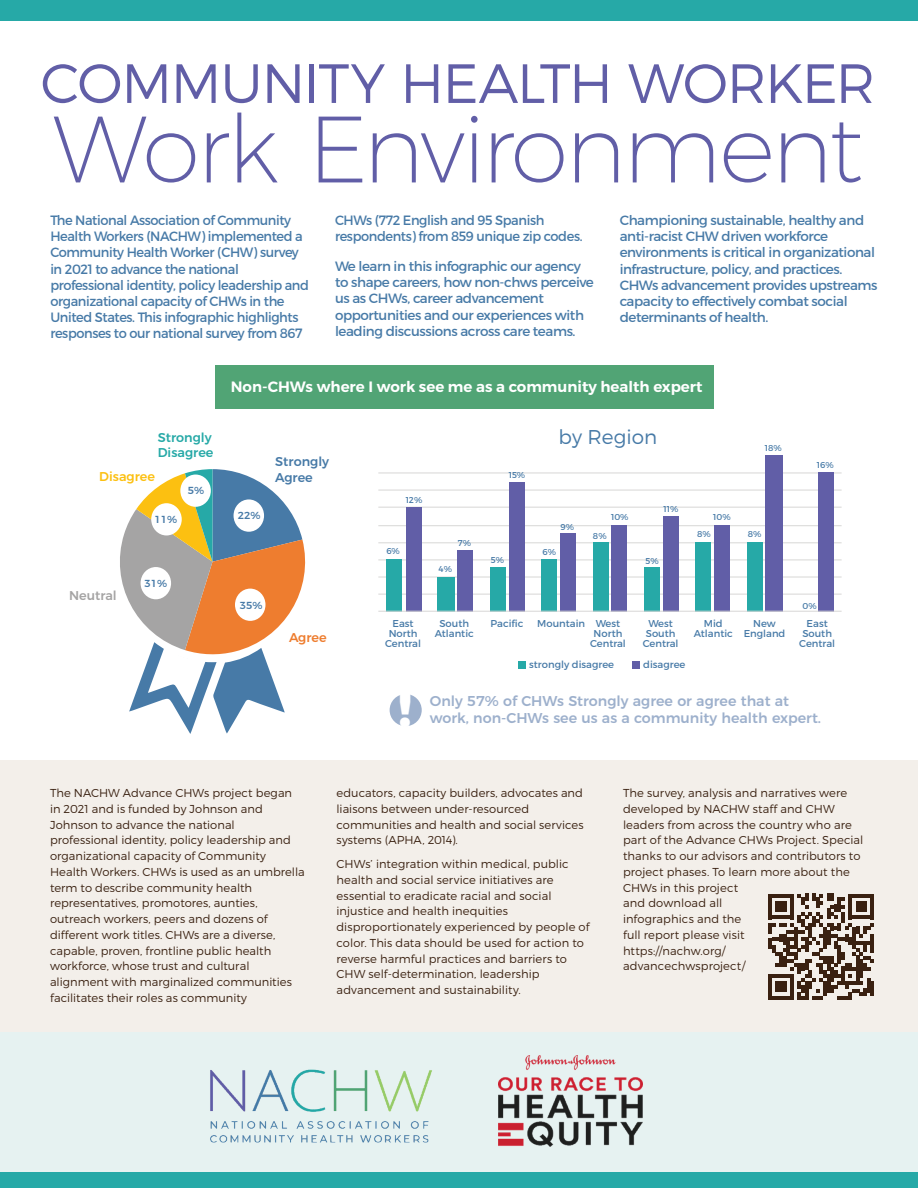
<style>
.page{position:relative;width:918px;height:1188px;background:#fff}
.page>*{position:absolute;margin:0;border:0;box-sizing:border-box;transform-origin:0 0}
.t1{font:200 94.2px "Montserrat";letter-spacing:-.035em;color:#615ea7}
.t2{font:300 55.2px "Montserrat";letter-spacing:-.025em;color:#615ea7}
.t3{font:900 48.45px "Montserrat";color:#fff}
.t4{font:300 19.95px "Montserrat";color:#477aa7}
.t5{font:600 15px "Montserrat";color:#fff}
.t6{font:500 14.25px "Montserrat";color:#9db0cc}
.t7{font:13.5px/16.2px "Montserrat";letter-spacing:-.03em;color:#477aa7}
.t8{font:13.5px/16.2px "Montserrat";letter-spacing:-.03em;color:#477aa7;scale:.96 1}
.t9{font:500 12.75px/15.3px "Montserrat";color:#26a9a7}
.t10{font:500 12.75px/15.3px "Montserrat";color:#477aa7}
.t11{font:500 12.75px "Montserrat";color:#fcc011}
.t12{font:500 12.75px "Montserrat";color:#a5a4a4}
.t13{font:500 12.75px "Montserrat";color:#ee7d2f}
.t14{font:300 11.55px/15.8px "Montserrat";letter-spacing:.005em;color:#3a2111}
.t15{font:500 10.2px "Montserrat";color:#477aa7}
.t16{font:10.05px/10.1px "Montserrat";color:#477aa7;text-align:center}
.t17{font:8.55px "Montserrat";color:#477aa7}
</style>
<div class="page">
<div style="left:0;top:760px;width:918px;height:273px;background:#f3efea"></div>
<div style="left:0;top:1032px;width:918px;height:156px;background:#e6f2f1"></div>
<div style="left:0;top:0;width:918px;height:20px;background:#26a9a7"></div>
<div style="left:0;top:1172px;width:918px;height:16px;background:#26a9a7"></div>
<img style="left:210px;top:1069px;width:222px;height:74px">
<img style="left:499px;top:1056px;width:143px;height:90px">
<div style="left:215px;top:366px;width:499px;height:43px;background:#51a475"></div>
<svg style="left:120px;top:469px;width:186px;height:265px"></svg>
<div style="left:234px;top:499px;width:30px;height:33px;background:#fff;border-radius:50%"></div>
<div style="left:235px;top:589px;width:30px;height:32px;background:#fff;border-radius:50%"></div>
<div style="left:141px;top:567px;width:30px;height:32px;background:#fff;border-radius:50%"></div>
<div style="left:151px;top:503px;width:31px;height:32px;background:#fff;border-radius:50%"></div>
<div style="left:180px;top:475px;width:31px;height:32px;background:#fff;border-radius:50%"></div>
<hr style="left:378px;top:594px;width:464px;height:1px;background:#dad9d8">
<hr style="left:378px;top:576px;width:464px;height:2px;background:#dad9d8">
<hr style="left:378px;top:559px;width:464px;height:1px;background:#dad9d8">
<hr style="left:378px;top:542px;width:464px;height:1px;background:#dad9d8">
<hr style="left:378px;top:525px;width:464px;height:1px;background:#dad9d8">
<hr style="left:378px;top:507px;width:464px;height:1px;background:#dad9d8">
<hr style="left:378px;top:490px;width:464px;height:1px;background:#dad9d8">
<hr style="left:378px;top:472px;width:464px;height:1px;background:#dad9d8">
<div style="left:490px;top:568px;width:16px;height:44px;background:#26a9a7"></div>
<div style="left:542px;top:559px;width:15px;height:53px;background:#26a9a7"></div>
<div style="left:386px;top:559px;width:16px;height:53px;background:#26a9a7"></div>
<div style="left:437px;top:578px;width:18px;height:34px;background:#26a9a7"></div>
<div style="left:747px;top:542px;width:15px;height:70px;background:#26a9a7"></div>
<div style="left:696px;top:542px;width:15px;height:70px;background:#26a9a7"></div>
<div style="left:593px;top:542px;width:16px;height:70px;background:#26a9a7"></div>
<div style="left:644px;top:568px;width:16px;height:44px;background:#26a9a7"></div>
<div style="left:560px;top:534px;width:16px;height:78px;background:#615ea7"></div>
<div style="left:509px;top:482px;width:15px;height:130px;background:#615ea7"></div>
<div style="left:611px;top:525px;width:16px;height:87px;background:#615ea7"></div>
<div style="left:406px;top:508px;width:16px;height:104px;background:#615ea7"></div>
<div style="left:457px;top:551px;width:16px;height:61px;background:#615ea7"></div>
<div style="left:765px;top:455px;width:17px;height:157px;background:#615ea7"></div>
<div style="left:818px;top:472px;width:16px;height:140px;background:#615ea7"></div>
<div style="left:714px;top:525px;width:16px;height:87px;background:#615ea7"></div>
<div style="left:663px;top:516px;width:15px;height:96px;background:#615ea7"></div>
<hr style="left:378px;top:611px;width:464px;height:1px;background:#dad9d8">
<div style="left:519px;top:661px;width:7px;height:7px;background:#26a9a7"></div>
<div style="left:633px;top:661px;width:7px;height:7px;background:#615ea7"></div>
<div style="left:390px;top:694px;width:32px;height:32px;background:#9db0cc;border-radius:50%"></div>
<hr style="left:768px;top:894px;width:4px;height:25px;background:#3a2111">
<hr style="left:768px;top:923px;width:4px;height:11px;background:#3a2111">
<hr style="left:768px;top:938px;width:4px;height:11px;background:#3a2111">
<hr style="left:768px;top:974px;width:4px;height:26px;background:#3a2111">
<svg style="left:772px;top:894px;width:102px;height:106px"></svg>
<hr style="left:871px;top:981px;width:3px;height:15px;background:#3a2111">
<h2 class="t2" style="left:41px;top:50px;width:836px">COMMUNITY HEALTH WORKER</h2>
<h1 class="t1" style="left:53px;top:77px;width:812px">Work Environment</h1>
<p class="t8" style="left:50px;top:212px;width:271px">The National Association of Community Health Workers (NACHW) implemented a Community Health Worker (CHW) survey in 2021 to advance the national professional identity, policy leadership and organizational capacity of CHWs in the United States. This infographic highlights responses to our national survey from 867</p>
<p class="t8" style="left:335px;top:212px;width:259px">CHWs (772 English and 95 Spanish respondents) from 859 unique zip codes.</p>
<p class="t7" style="left:335px;top:258px;width:260px">We learn in this infographic our agency to shape careers, how non-chws perceive us as CHWs, career advancement opportunities and our experiences with leading discussions across care teams.</p>
<p class="t7" style="left:620px;top:212px;width:259px">Championing sustainable, healthy and anti-racist CHW driven workforce environments is critical in organizational infrastructure, policy, and practices.<br>CHWs advancement provides upstreams capacity to effectively combat social determinants of health.</p>
<p class="t9" style="left:158px;top:429px;width:57px">Strongly<br>Disagree</p>
<p class="t11" style="left:99px;top:466px;width:57px">Disagree</p>
<p class="t15" style="left:155px;top:511px;width:24px">11%</p>
<p class="t15" style="left:188px;top:483px;width:18px">5%</p>
<p class="t12" style="left:69px;top:585px;width:49px">Neutral</p>
<p class="t15" style="left:144px;top:575px;width:24px">31%</p>
<p class="t5" style="left:231px;top:377px;width:473px">Non-CHWs where I work see me as a community health expert</p>
<p class="t15" style="left:238px;top:507px;width:24px">22%</p>
<p class="t10" style="left:275px;top:453px;width:55px">Strongly<br>Agree</p>
<p class="t15" style="left:240px;top:597px;width:24px">35%</p>
<p class="t17" style="left:406px;top:495px;width:18px">12%</p>
<p class="t17" style="left:386px;top:546px;width:15px">6%</p>
<p class="t17" style="left:458px;top:538px;width:15px">7%</p>
<p class="t17" style="left:439px;top:564px;width:15px">4%</p>
<p class="t17" style="left:509px;top:470px;width:18px">15%</p>
<p class="t17" style="left:491px;top:555px;width:15px">5%</p>
<h3 class="t4" style="left:559px;top:425px;width:100px">by Region</h3>
<p class="t17" style="left:561px;top:521px;width:15px">9%</p>
<p class="t17" style="left:543px;top:547px;width:15px">6%</p>
<p class="t17" style="left:611px;top:512px;width:19px">10%</p>
<p class="t17" style="left:593px;top:530px;width:15px">8%</p>
<p class="t17" style="left:664px;top:504px;width:16px">11%</p>
<p class="t17" style="left:646px;top:555px;width:15px">5%</p>
<p class="t17" style="left:713px;top:512px;width:19px">10%</p>
<p class="t17" style="left:697px;top:529px;width:15px">8%</p>
<p class="t17" style="left:765px;top:443px;width:18px">18%</p>
<p class="t17" style="left:748px;top:529px;width:15px">8%</p>
<p class="t17" style="left:817px;top:459px;width:18px">16%</p>
<p class="t17" style="left:802px;top:601px;width:16px">0%</p>
<p class="t13" style="left:289px;top:627px;width:39px">Agree</p>
<p class="t16" style="left:385px;top:619px;width:37px">East<br>North<br>Central</p>
<h3 class="t3" style="left:398px;top:680px;width:16px">!</h3>
<p class="t16" style="left:491px;top:619px;width:34px">Pacific</p>
<p class="t16" style="left:537px;top:619px;width:49px">Mountain</p>
<p class="t16" style="left:643px;top:619px;width:37px">West<br>South<br>Central</p>
<p class="t16" style="left:694px;top:619px;width:41px">Mid<br>Atlantic</p>
<p class="t16" style="left:435px;top:619px;width:41px">South<br>Atlantic</p>
<p class="t16" style="left:799px;top:619px;width:37px">East<br>South<br>Central</p>
<p class="t16" style="left:590px;top:619px;width:37px">West<br>North<br>Central</p>
<p class="t16" style="left:744px;top:619px;width:43px">New<br>England</p>
<p class="t16" style="left:529px;top:660px;width:86px">strongly disagree</p>
<p class="t16" style="left:643px;top:660px;width:44px">disagree</p>
<p class="t6" style="left:430px;top:690px;width:361px">Only 57% of CHWs Strongly agree or agree that at</p>
<p class="t6" style="left:430px;top:707px;width:393px">work, non-CHWs see us as a community health expert.</p>
<p class="t14" style="left:50px;top:785px;width:256px">The NACHW Advance CHWs project began in 2021 and is funded by Johnson and Johnson to advance the national professional identity, policy leadership and organizational capacity of Community Health Workers. CHWs is used as an umbrella term to describe community health representatives, promotores, aunties, outreach workers, peers and dozens of different work titles. CHWs are a diverse, capable, proven, frontline public health workforce, whose trust and cultural alignment with marginalized communities facilitates their roles as community</p>
<p class="t14" style="left:337px;top:785px;width:249px">educators, capacity builders, advocates and liaisons between under-resourced communities and health and social services systems (APHA, 2014).</p>
<p class="t14" style="left:337px;top:856px;width:254px">CHWs’ integration within medical, public health and social service initiatives are essential to eradicate racial and social injustice and health inequities disproportionately experienced by people of color. This data should be used for action to reverse harmful practices and barriers to CHW self-determination, leadership advancement and sustainability.</p>
<p class="t14" style="left:623px;top:785px;width:242px">The survey, analysis and narratives were developed by NACHW staff and CHW leaders from across the country who are part of the Advance CHWs Project. Special thanks to our advisors and contributors to project phases. To learn more about the<br>CHWs in this project<br>and download all<br>infographics and the<br>full report please visit<br>https://nachw.org/<br>advancechwsproject/</p>
</div>
